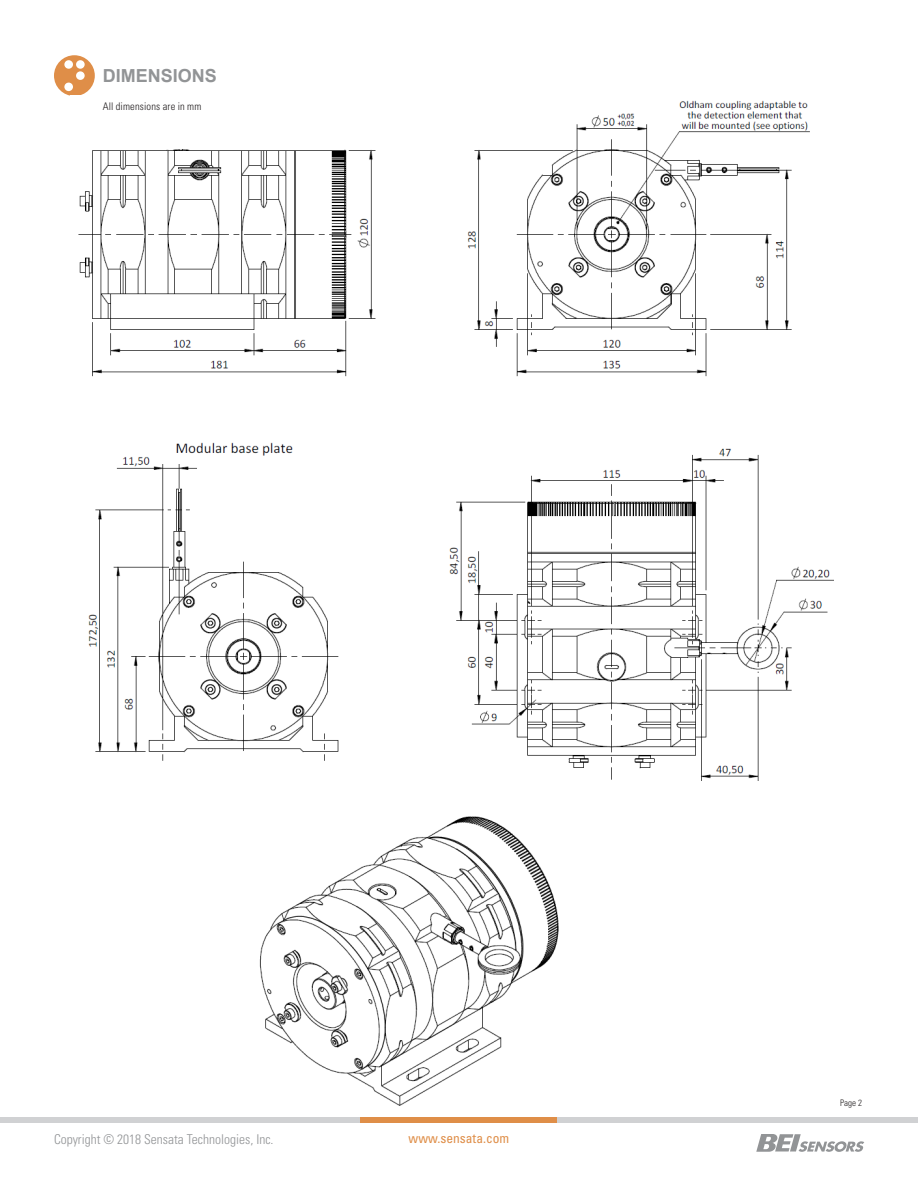
<style>
.page{position:relative;width:918px;height:1188px;background:#fff}
.page>*{position:absolute;margin:0;border:0;box-sizing:border-box;transform-origin:0 0}
.t1{font:700 18px "Arial";color:#929496}
.t2{font:300 condensed 13.5px "Univers LT Std";color:#929496}
.t3{font:condensed 13.5px "Univers LT Std";color:#df8e48}
.Table_Copy{font:300 condensed 10.5px "Univers LT Std";letter-spacing:.02em;color:#231f20}
.t4{font:300 condensed 9px "Univers LT Std";color:#231f20}
</style>
<div class="page">
<div style="left:0;top:1117px;width:918px;height:6px;background:#d0d1d3"></div>
<div style="left:361px;top:1117px;width:196px;height:6px;background:#df8e48"></div>
<svg style="left:756px;top:1134px;width:108px;height:18px"></svg>
<div style="left:54px;top:55px;width:41px;height:41px;background:#df8e48;border-radius:50%"></div>
<div style="left:64px;top:60px;width:9px;height:9px;background:#fff;border-radius:50%"></div>
<div style="left:76px;top:60px;width:9px;height:9px;background:#fff;border-radius:50%"></div>
<div style="left:76px;top:71px;width:9px;height:9px;background:#fff;border-radius:50%"></div>
<div style="left:64px;top:83px;width:9px;height:8px;background:#fff;border-radius:50%"></div>
<img style="left:78px;top:100px;width:756px;height:1006px">
<p class="t1" style="left:103px;top:64px;width:116px">DIMENSIONS</p>
<p class="Table_Copy" style="left:103px;top:100px;width:100px">All dimensions are in mm</p>
<p class="t2" style="left:54px;top:1131px;width:221px">Copyright © 2018 Sensata Technologies, Inc.</p>
<p class="t3" style="left:409px;top:1130px;width:102px">www.sensata.com</p>
<p class="t4" style="left:840px;top:1098px;width:23px">Page 2</p>
</div>
